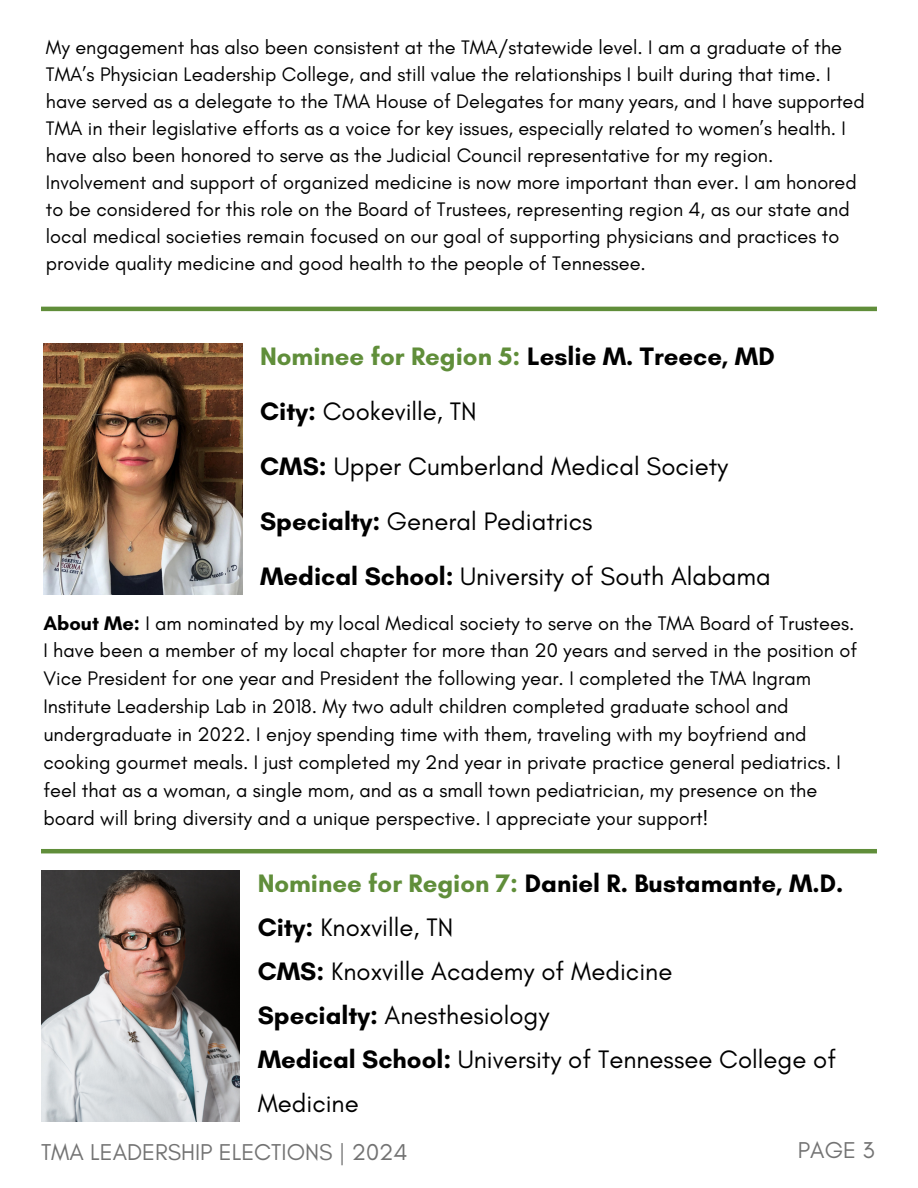
<style>
.page{position:relative;width:918px;height:1188px;background:#fff}
.page>*{position:absolute;margin:0;border:0;box-sizing:border-box;transform-origin:0 0}
.t1{font:25.65px/43.8px "Glacial Indifference";color:#000}
.t2{font:700 25.65px "Glacial Indifference";color:#000}
.t3{font:700 25.65px "Glacial Indifference";color:#608e3a}
.t4{font:23.4px "Glacial Indifference";color:#737373}
.t5{font:19.95px/27px "Glacial Indifference";color:#000}
.s1{color:#000}
.s2{font-weight:700}
.s3{color:#608e3a}
</style>
<div class="page">
<hr style="left:41px;top:307px;width:836px;height:4px;background:#608e3a">
<img style="left:43px;top:344px;width:200px;height:250px">
<hr style="left:41px;top:849px;width:836px;height:4px;background:#608e3a">
<img style="left:41px;top:870px;width:199px;height:252px">
<p class="t5" style="left:46px;top:34px;width:820px">My engagement has also been consistent at the TMA/statewide level. I am a graduate of the TMA’s Physician Leadership College, and still value the relationships I built during that time. I have served as a delegate to the TMA House of Delegates for many years, and I have supported TMA in their legislative efforts as a voice for key issues, especially related to women’s health. I have also been honored to serve as the Judicial Council representative for my region.<br>Involvement and support of organized medicine is now more important than ever. I am honored to be considered for this role on the Board of Trustees, representing region 4, as our state and local medical societies remain focused on our goal of supporting physicians and practices to provide quality medicine and good health to the people of Tennessee.</p>
<p class="t3" style="left:260px;top:341px;width:516px">Nominee for Region 5: <span class="s1">Leslie M. Treece, MD</span></p>
<p class="t1" style="left:260px;top:389px;width:218px"><span class="s2">City:</span> Cookeville, TN</p>
<p class="t1" style="left:260px;top:444px;width:470px"><span class="s2">CMS:</span> Upper Cumberland Medical Society</p>
<p class="t1" style="left:260px;top:499px;width:334px"><span class="s2">Specialty:</span> General Pediatrics</p>
<p class="t1" style="left:260px;top:555px;width:512px"><span class="s2">Medical School:</span> University of South Alabama</p>
<p class="t5" style="left:43px;top:609px;width:815px;line-height:27.9px"><span class="s2">About Me:</span> I am nominated by my local Medical society to serve on the TMA Board of Trustees.<br>I have been a member of my local chapter for more than 20 years and served in the position of Vice President for one year and President the following year. I completed the TMA Ingram Institute Leadership Lab in 2018. My two adult children completed graduate school and undergraduate in 2022. I enjoy spending time with them, traveling with my boyfriend and cooking gourmet meals. I just completed my 2nd year in private practice general pediatrics. I feel that as a woman, a single mom, and as a small town pediatrician, my presence on the board will bring diversity and a unique perspective. I appreciate your support!</p>
<p class="t2" style="left:258px;top:868px;width:587px"><span class="s3">Nominee for Region 7:</span> Daniel R. Bustamante, M.D.</p>
<p class="t1" style="left:258px;top:905px;width:197px"><span class="s2">City:</span> Knoxville, TN</p>
<p class="t1" style="left:258px;top:949px;width:416px"><span class="s2">CMS:</span> Knoxville Academy of Medicine</p>
<p class="t1" style="left:258px;top:993px;width:293px"><span class="s2">Specialty:</span> Anesthesiology</p>
<p class="t1" style="left:258px;top:1037px;width:580px"><span class="s2">Medical School:</span> University of Tennessee College of<br>Medicine</p>
<p class="t4" style="left:41px;top:1138px;width:368px">TMA LEADERSHIP ELECTIONS | 2024</p>
<p class="t4" style="left:798px;top:1136px;width:78px">PAGE 3</p>
</div>
